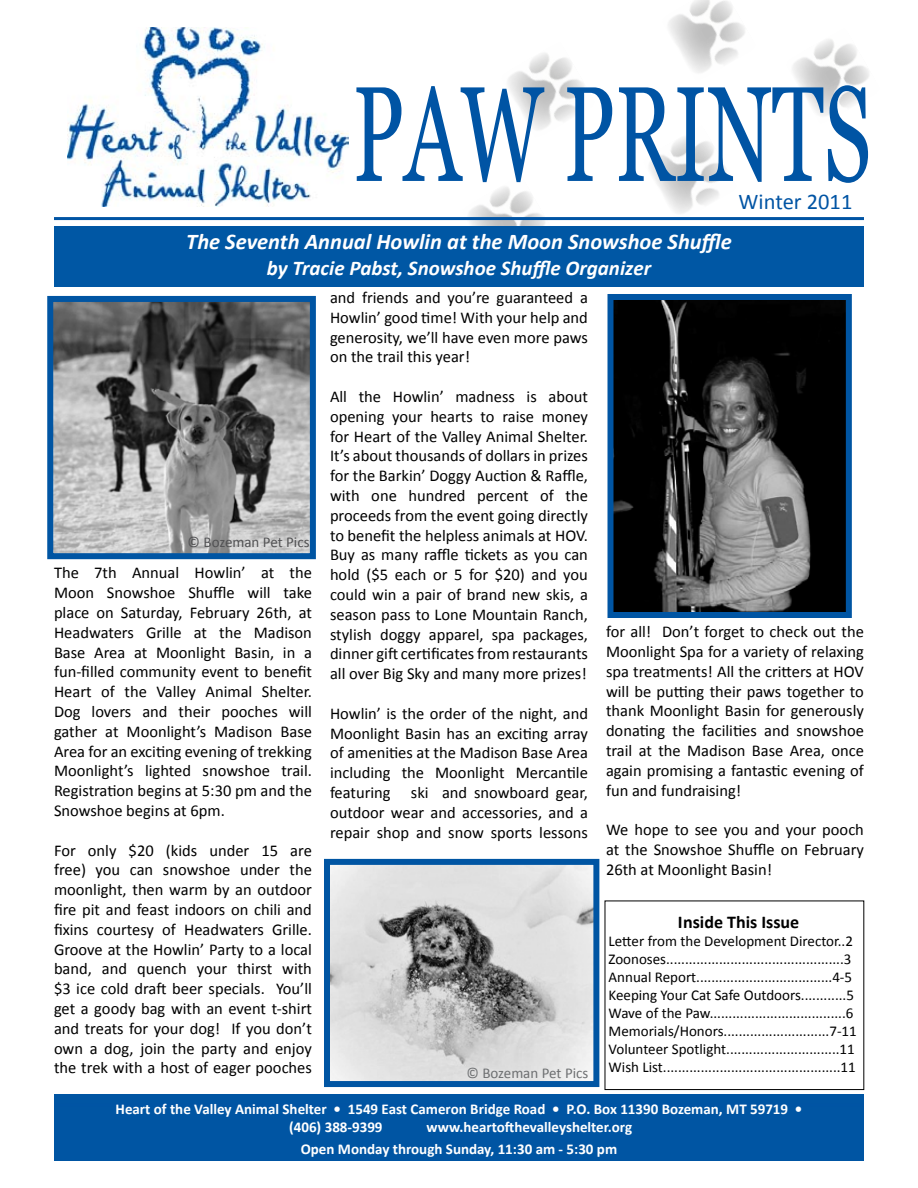
<style>
.page{position:relative;width:918px;height:1188px;background:#fff}
.page>*{position:absolute;margin:0;border:0;box-sizing:border-box;transform-origin:0 0}
.t1{font:135px "Georgia";color:#0054a4;scale:.62 1}
.t2{font:italic 700 22.5px "Calibri";color:#fff}
.t3{font:22.5px "Calibri";color:#0054a4}
.t4{font:italic 700 21px "Calibri";color:#fff}
.t5{font:700 18px "Calibri";color:#000}
.t6{font:16.5px/19.8px "Calibri";color:#000;text-align:justify}
.t7{font:15px/18px "Calibri";color:#000}
.t8{font:700 15px/18px "Calibri";color:#fff}
.t9{font:15px "Calibri";color:#6d6f71}
.t10{font:15px "Calibri";color:#515153}
</style>
<div class="page">
<img style="left:459px;top:187px;width:99px;height:39px">
<img style="left:508px;top:53px;width:76px;height:77px">
<img style="left:793px;top:39px;width:76px;height:77px">
<img style="left:668px;top:0;width:77px;height:73px">
<img style="left:640px;top:137px;width:99px;height:84px">
<img style="left:68px;top:27px;width:280px;height:179px">
<div style="left:54px;top:1094px;width:810px;height:67px;background:#0055a3"></div>
<hr style="left:54px;top:217px;width:810px;height:3px;background:#0054a4">
<div style="left:54px;top:226px;width:810px;height:60px;background:#0057a4"></div>
<img style="left:331px;top:866px;width:261px;height:214px">
<div style="left:324px;top:859px;width:275px;height:228px;border:6px solid #0055a3"></div>
<img style="left:54px;top:303px;width:255px;height:249px">
<div style="left:47px;top:296px;width:269px;height:263px;border:6px solid #0055a3"></div>
<img style="left:615px;top:301px;width:230px;height:310px">
<div style="left:608px;top:294px;width:244px;height:324px;border:6px solid #0055a3"></div>
<h1 class="t1" style="left:353px;top:58px;width:838px">PAW PRINTS</h1>
<h2 class="t3" style="left:739px;top:187px;width:115px">Winter 2011</h2>
<h2 class="t2" style="left:186px;top:228px;width:547px">The Seventh Annual Howlin at the Moon Snowshoe Shuffle</h2>
<p class="t4" style="left:267px;top:255px;width:386px">by Tracie Pabst, Snowshoe Shuffle Organizer</p>
<p class="t10" style="left:188px;top:533px;width:123px">© Bozeman Pet Pics</p>
<p class="t6" style="left:54px;top:562px;width:260px">The 7th Annual Howlin’ at the Moon Snowshoe Shuffle will take place on Saturday, February 26th, at Headwaters Grille at the Madison Base Area at Moonlight Basin, in a fun-filled community event to benefit Heart of the Valley Animal Shelter.<br>Dog lovers and their pooches will gather at Moonlight’s Madison Base Area for an exciting evening of trekking Moonlight’s lighted snowshoe trail.<br>Registration begins at 5:30 pm and the Snowshoe begins at 6pm.</p>
<p class="t6" style="left:54px;top:839px;width:260px">For only $20 (kids under 15 are free) you can snowshoe under the moonlight, then warm by an outdoor fire pit and feast indoors on chili and fixins courtesy of Headwaters Grille.<br>Groove at the Howlin’ Party to a local band, and quench your thirst with $3 ice cold draft beer specials. You’ll get a goody bag with an event t-shirt and treats for your dog! If you don’t own a dog, join the party and enjoy the trek with a host of eager pooches</p>
<p class="t6" style="left:330px;top:287px;width:260px">and friends and you’re guaranteed a Howlin’ good time! With your help and generosity, we’ll have even more paws on the trail this year!</p>
<p class="t6" style="left:330px;top:386px;width:260px">All the Howlin’ madness is about opening your hearts to raise money for Heart of the Valley Animal Shelter.<br>It’s about thousands of dollars in prizes for the Barkin’ Doggy Auction &amp; Raffle, with one hundred percent of the proceeds from the event going directly to benefit the helpless animals at HOV.<br>Buy as many raffle tickets as you can hold ($5 each or 5 for $20) and you could win a pair of brand new skis, a season pass to Lone Mountain Ranch, stylish doggy apparel, spa packages, dinner gift certificates from restaurants all over Big Sky and many more prizes!</p>
<p class="t6" style="left:330px;top:703px;width:260px">Howlin’ is the order of the night, and Moonlight Basin has an exciting array of amenities at the Madison Base Area including the Moonlight Mercantile featuring ski and snowboard gear, outdoor wear and accessories, and a repair shop and snow sports lessons</p>
<p class="t9" style="left:466px;top:1063px;width:123px">© Bozeman Pet Pics</p>
<p class="t6" style="left:606px;top:621px;width:260px">for all! Don’t forget to check out the Moonlight Spa for a variety of relaxing spa treatments! All the critters at HOV will be putting their paws together to thank Moonlight Basin for generously donating the facilities and snowshoe trail at the Madison Base Area, once again promising a fantastic evening of fun and fundraising!</p>
<p class="t6" style="left:606px;top:819px;width:259px">We hope to see you and your pooch at the Snowshoe Shuffle on February 26th at Moonlight Basin!</p>
<p class="t5" style="left:678px;top:911px;width:123px">Inside This Issue</p>
<p class="t7" style="left:609px;top:931px;width:250px">Letter from the Development Director..2<br>Zoonoses...............................................3<br>Annual Report....................................4-5<br>Keeping Your Cat Safe Outdoors............5<br>Wave of the Paw....................................6<br>Memorials/Honors............................7-11<br>Volunteer Spotlight..............................11<br>Wish List...............................................11</p>
<p class="t8" style="left:289px;top:1100px;width:515px;text-indent:-174px">Heart of the Valley Animal Shelter • 1549 East Cameron Bridge Road • P.O. Box 11390 Bozeman, MT 59719 • (406) 388-9399</p>
<p class="t8" style="left:301px;top:1116px;width:333px;line-height:21.6px;text-indent:126px">www.heartofthevalleyshelter.org<br>Open Monday through Sunday, 11:30 am - 5:30 pm</p>
</div>
